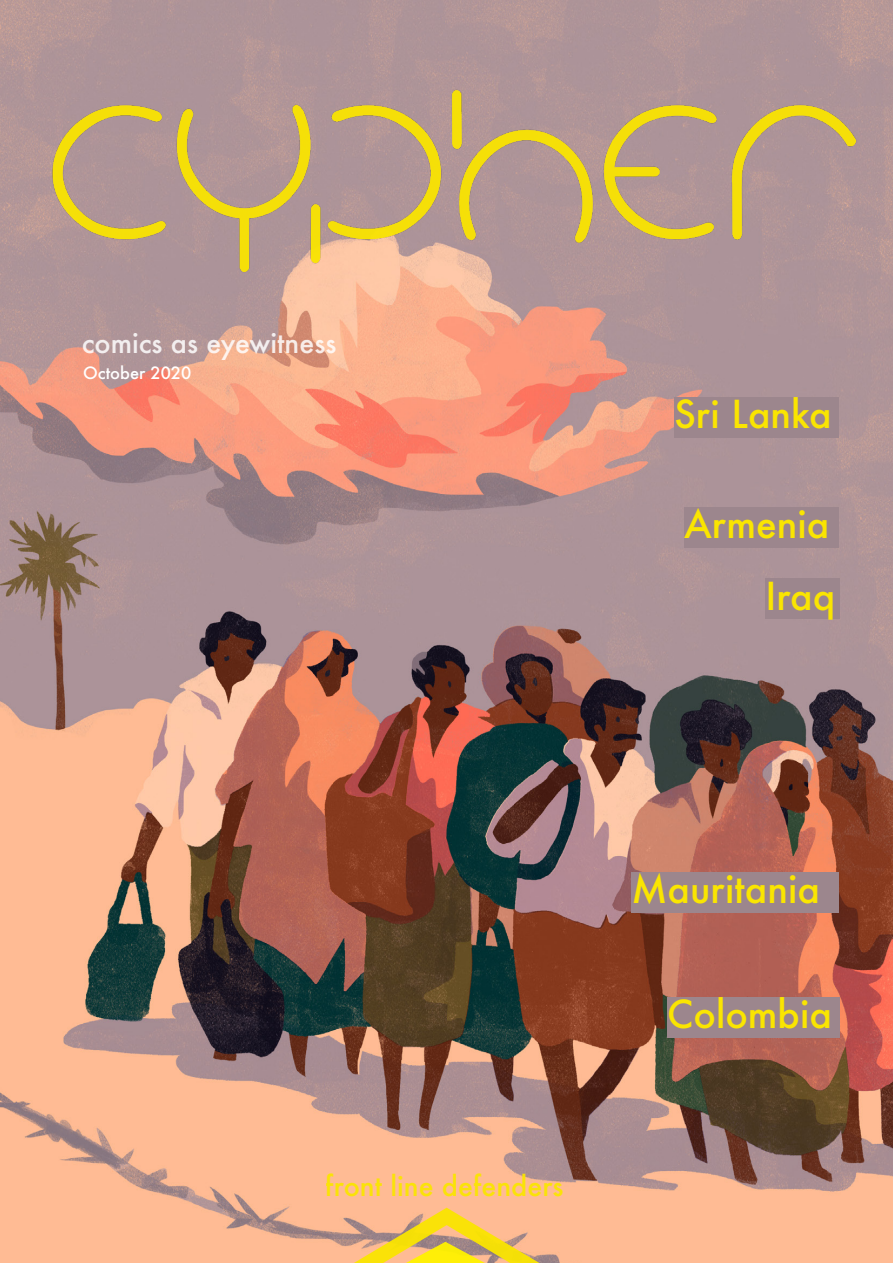
<style>
.page{position:relative;width:893px;height:1263px;background:#fff}
.page>*{position:absolute;margin:0;border:0;box-sizing:border-box;transform-origin:0 0}
.t1{font:500 37.5px "Futura";color:#fae501}
.t2{font:500 27px "Futura";color:#fae501}
.t3{font:500 27px "Futura";color:#fff}
.t4{font:500 16.5px "Futura";color:#fff}
</style>
<div class="page">
<img style="left:0;top:0;width:893px;height:1263px">
<img style="left:28px;top:54px;width:865px;height:223px">
<div style="left:684px;top:507px;width:154px;height:41px;background:#9c868d"></div>
<div style="left:674px;top:397px;width:165px;height:41px;background:#9c868d"></div>
<div style="left:631px;top:872px;width:208px;height:40px;background:#9c868d"></div>
<div style="left:765px;top:579px;width:75px;height:40px;background:#9c868d"></div>
<svg style="left:278px;top:1199px;width:337px;height:64px;background:#f1ba7a"></svg>
<div style="left:667px;top:997px;width:173px;height:40px;background:#9c868d"></div>
<p class="t3" style="left:82px;top:325px;width:256px">comics as eyewitness</p>
<p class="t4" style="left:83px;top:361px;width:110px">October 2020</p>
<p class="t1" style="left:674px;top:389px;width:159px">Sri Lanka</p>
<p class="t1" style="left:684px;top:499px;width:147px">Armenia</p>
<p class="t1" style="left:765px;top:570px;width:71px">Iraq</p>
<p class="t2" style="left:326px;top:1168px;width:239px">front line defenders</p>
<p class="t1" style="left:631px;top:864px;width:190px">Mauritania</p>
<p class="t1" style="left:667px;top:989px;width:166px">Colombia</p>
</div>
